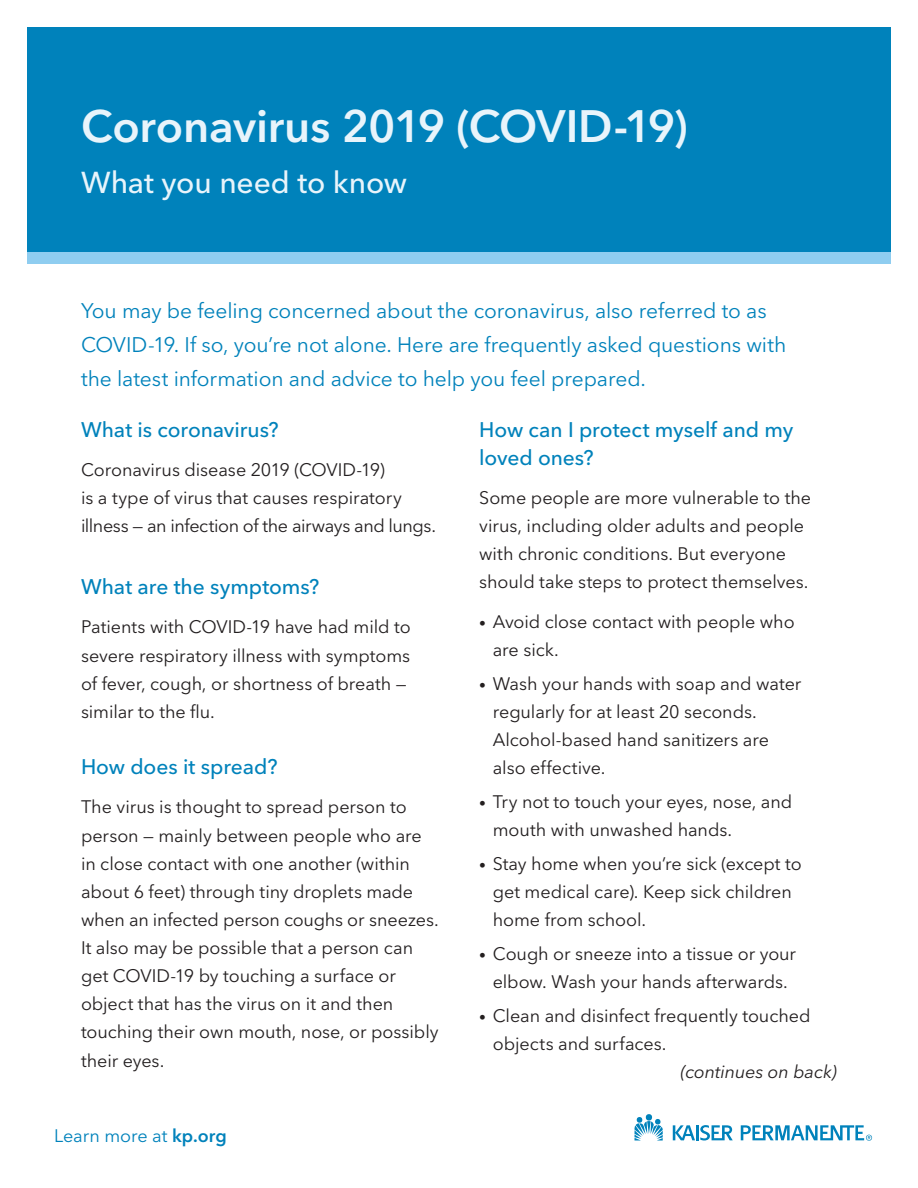
<style>
.page{position:relative;width:918px;height:1188px;background:#fff}
.page>*{position:absolute;margin:0;border:0;box-sizing:border-box;transform-origin:0 0}
.KP_Title_1{font:600 45px "Avenir Next LT Pro";letter-spacing:-.005em;color:#e8f4fb}
.KP_Title_2{font:500 30px "Avenir Next LT Pro";letter-spacing:-.005em;color:#e8f4fb}
.KP_Introduction{font:21px/33.8px "Avenir Next LT Pro";letter-spacing:-.005em;color:#0082bb}
.KP_Subhead_1{font:500 21px/28.2px "Avenir Next LT Pro";letter-spacing:-.005em;color:#0082bb}
.KP_Body{font:18px/28.2px "Avenir Next LT Pro";letter-spacing:-.005em;color:#231f20}
.KP_Body-2{font:italic 18px "Avenir Next LT Pro";letter-spacing:-.01em;color:#231f20}
.t1{font:18px "Avenir Next LT Pro";letter-spacing:-.005em;color:#0082bb}
.s1{font-weight:600}
.s2{font-size:13.5px}
</style>
<div class="page">
<svg style="left:634px;top:1116px;width:29px;height:25px"></svg>
<div style="left:646px;top:1114px;width:6px;height:7px;background:#0082bb;border-radius:50%"></div>
<svg style="left:673px;top:1125px;width:60px;height:16px"></svg>
<svg style="left:741px;top:1125px;width:131px;height:16px"></svg>
<div style="left:27px;top:27px;width:864px;height:231px;background:#0082bb"></div>
<div style="left:27px;top:252px;width:864px;height:12px;background:#8fcdf0"></div>
<p class="KP_Title_1" style="left:81px;top:99px;width:608px">Coronavirus 2019 (COVID-19)</p>
<p class="KP_Title_2" style="left:81px;top:164px;width:328px">What you need to know</p>
<p class="KP_Introduction" style="left:81px;top:294px;width:707px">You may be feeling concerned about the coronavirus, also referred to as<br>COVID-19. If so, you’re not alone. Here are frequently asked questions with the latest information and advice to help you feel prepared.</p>
<p class="KP_Subhead_1" style="left:81px;top:415px;width:199px">What is coronavirus?</p>
<p class="KP_Body" style="left:81px;top:456px;width:357px">Coronavirus disease 2019 (COVID-19)<br>is a type of virus that causes respiratory illness — an infection of the airways and lungs.</p>
<p class="KP_Subhead_1" style="left:81px;top:573px;width:240px">What are the symptoms?</p>
<p class="KP_Body" style="left:81px;top:613px;width:331px">Patients with COVID-19 have had mild to severe respiratory illness with symptoms of fever, cough, or shortness of breath — similar to the flu.</p>
<p class="KP_Subhead_1" style="left:81px;top:753px;width:198px">How does it spread?</p>
<p class="KP_Body" style="left:81px;top:793px;width:359px">The virus is thought to spread person to person — mainly between people who are in close contact with one another (within about 6 feet) through tiny droplets made when an infected person coughs or sneezes.<br>It also may be possible that a person can get COVID-19 by touching a surface or object that has the virus on it and then touching their own mouth, nose, or possibly their eyes.</p>
<p class="t1" style="left:54px;top:1124px;width:174px">Learn more at <span class="s1">kp.org</span></p>
<p class="KP_Subhead_1" style="left:479px;top:415px;width:316px">How can I protect myself and my loved ones?</p>
<p class="KP_Body" style="left:479px;top:484px;width:333px">Some people are more vulnerable to the virus, including older adults and people with chronic conditions. But everyone should take steps to protect themselves.</p>
<p class="KP_Body" style="left:493px;top:607px;width:304px;text-indent:-14px"><span class="s2">•</span> Avoid close contact with people who are sick.</p>
<p class="KP_Body" style="left:493px;top:669px;width:310px;text-indent:-14px"><span class="s2">•</span> Wash your hands with soap and water regularly for at least 20 seconds.<br>Alcohol-based hand sanitizers are also effective.</p>
<p class="KP_Body" style="left:493px;top:787px;width:301px;text-indent:-14px"><span class="s2">•</span> Try not to touch your eyes, nose, and mouth with unwashed hands.</p>
<p class="KP_Body" style="left:493px;top:849px;width:310px;text-indent:-14px"><span class="s2">•</span> Stay home when you’re sick (except to get medical care). Keep sick children home from school.</p>
<p class="KP_Body" style="left:479px;top:939px;width:318px;text-align:center"><span class="s2">•</span> Cough or sneeze into a tissue or your elbow. Wash your hands afterwards.</p>
<p class="KP_Body" style="left:493px;top:1001px;width:319px;text-indent:-14px"><span class="s2">•</span> Clean and disinfect frequently touched objects and surfaces.</p>
<p class="KP_Body-2" style="left:681px;top:1061px;width:158px">(continues on back)</p>
</div>
